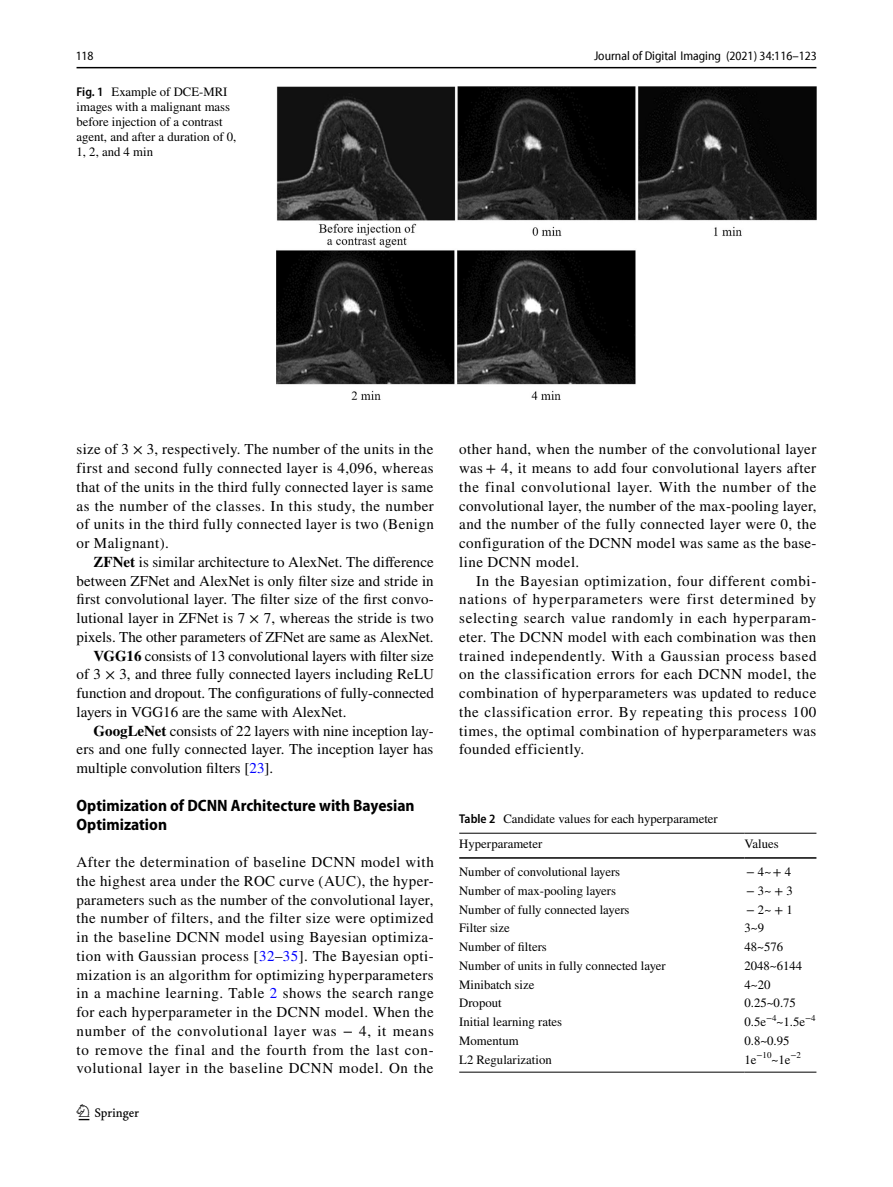
<style>
.page{position:relative;width:893px;height:1187px;background:#fff}
.page>*{position:absolute;margin:0;border:0;box-sizing:border-box;transform-origin:0 0}
.t1{font:22.5px "Springnew Regular 2";color:#000}
.t2{font:700 semi-condensed 16.5px/18.8px "Myriad Pro";color:#000}
.t3{font:15px/18.8px "STIX";letter-spacing:.005em;color:#000;text-align:justify}
.t4{font:12.75px/15px "STIX";color:#000}
.t5{font:semi-condensed 12.75px "Myriad Pro Unic";color:#000}
.t6{font:12.75px "Adv T Tc 488 b 0 e 6";color:#000}
.s1{font-family:"Myriad Pro";font-weight:600;font-stretch:semi-condensed}
.s2{font-weight:700}
.s3{color:#00f}
</style>
<div class="page">
<hr style="left:77px;top:67px;width:739px;height:1px;background:#000">
<img style="left:276px;top:87px;width:540px;height:312px">
<hr style="left:459px;top:832px;width:285px;height:1px;background:#000">
<hr style="left:459px;top:857px;width:285px;height:1px;background:#000">
<hr style="left:744px;top:832px;width:72px;height:1px;background:#000">
<hr style="left:744px;top:857px;width:72px;height:1px;background:#000">
<hr style="left:459px;top:1071px;width:285px;height:1px;background:#000">
<hr style="left:744px;top:1071px;width:72px;height:1px;background:#000">
<p class="t6" style="left:76px;top:51px;width:19px">118</p>
<p class="t5" style="left:594px;top:51px;width:224px">Journal of Digital Imaging (2021) 34:116–123</p>
<p class="t4" style="left:77px;top:85px;width:161px"><span class="s1">Fig. 1</span> Example of DCE-MRI images with a malignant mass before injection of a contrast agent, and after a duration of 0,<br>1, 2, and 4 min</p>
<p class="t3" style="left:77px;top:441px;width:359px">size of 3 × 3, respectively. The number of the units in the first and second fully connected layer is 4,096, whereas that of the units in the third fully connected layer is same as the number of the classes. In this study, the number of units in the third fully connected layer is two (Benign or Malignant).</p>
<p class="t3" style="left:94px;top:553px;width:342px"><span class="s2">ZFNet</span> is similar architecture to AlexNet. The difference</p>
<p class="t3" style="left:77px;top:572px;width:359px">between ZFNet and AlexNet is only filter size and stride in</p>
<p class="t3" style="left:77px;top:591px;width:359px">first convolutional layer. The filter size of the first convo-</p>
<p class="t3" style="left:77px;top:609px;width:359px">lutional layer in ZFNet is 7 × 7, whereas the stride is two</p>
<p class="t3" style="left:77px;top:628px;width:359px">pixels. The other parameters of ZFNet are same as AlexNet.</p>
<p class="t3" style="left:94px;top:647px;width:342px"><span class="s2">VGG16</span> consists of 13 convolutional layers with filter size</p>
<p class="t3" style="left:77px;top:666px;width:359px">of 3 × 3, and three fully connected layers including ReLU</p>
<p class="t3" style="left:77px;top:684px;width:359px">function and dropout. The configurations of fully-connected</p>
<p class="t3" style="left:77px;top:703px;width:271px">layers in VGG16 are the same with AlexNet.</p>
<p class="t3" style="left:94px;top:722px;width:342px"><span class="s2">GoogLeNet</span> consists of 22 layers with nine inception lay-</p>
<p class="t3" style="left:77px;top:741px;width:358px">ers and one fully connected layer. The inception layer has</p>
<p class="t3" style="left:77px;top:759px;width:198px">multiple convolution filters [<span class="s3">23</span>].</p>
<p class="t2" style="left:77px;top:796px;width:340px">Optimization of DCNN Architecture with Bayesian<br>Optimization</p>
<p class="t3" style="left:77px;top:853px;width:359px">After the determination of baseline DCNN model with the highest area under the ROC curve (AUC), the hyper&shy;parameters such as the number of the convolutional layer, the number of filters, and the filter size were optimized in the baseline DCNN model using Bayesian optimiza&shy;tion with Gaussian process [<span class="s3">32</span>–<span class="s3">35</span>]. The Bayesian opti&shy;mization is an algorithm for optimizing hyperparameters in a machine learning. Table <span class="s3">2</span> shows the search range for each hyperparameter in the DCNN model. When the number of the convolutional layer was − 4, it means to remove the final and the fourth from the last con&shy;volutional layer in the baseline DCNN model. On the</p>
<h1 class="t1" style="left:79px;top:1104px;width:62px">1 3</h1>
<p class="t3" style="left:459px;top:441px;width:359px">other hand, when the number of the convolutional layer was + 4, it means to add four convolutional layers after the final convolutional layer. With the number of the convolutional layer, the number of the max-pooling layer, and the number of the fully connected layer were 0, the configuration of the DCNN model was same as the base&shy;line DCNN model.</p>
<p class="t3" style="left:459px;top:572px;width:359px;text-indent:17px">In the Bayesian optimization, four different combi&shy;nations of hyperparameters were first determined by selecting search value randomly in each hyperparam&shy;eter. The DCNN model with each combination was then trained independently. With a Gaussian process based on the classification errors for each DCNN model, the combination of hyperparameters was updated to reduce the classification error. By repeating this process 100 times, the optimal combination of hyperparameters was founded efficiently.</p>
<p class="t4" style="left:459px;top:806px;width:260px;line-height:25.5px"><span class="s1">Table 2</span> Candidate values for each hyperparameter<br>Hyperparameter</p>
<p class="t4" style="left:744px;top:837px;width:36px">Values</p>
<p class="t4" style="left:459px;top:865px;width:162px">Number of convolutional layers</p>
<p class="t4" style="left:746px;top:865px;width:47px">− 4~+ 4</p>
<p class="t4" style="left:459px;top:884px;width:158px">Number of max-pooling layers</p>
<p class="t4" style="left:746px;top:884px;width:48px">− 3~ + 3</p>
<p class="t4" style="left:459px;top:902px;width:172px">Number of fully connected layers</p>
<p class="t4" style="left:746px;top:902px;width:48px">− 2~ + 1</p>
<p class="t4" style="left:459px;top:921px;width:52px">Filter size</p>
<p class="t4" style="left:744px;top:921px;width:21px">3~9</p>
<p class="t4" style="left:459px;top:940px;width:89px">Number of filters</p>
<p class="t4" style="left:744px;top:940px;width:40px">48~576</p>
<p class="t4" style="left:459px;top:958px;width:208px">Number of units in fully connected layer</p>
<p class="t4" style="left:744px;top:958px;width:59px">2048~6144</p>
<p class="t4" style="left:459px;top:977px;width:77px">Minibatch size</p>
<p class="t4" style="left:744px;top:977px;width:28px">4~20</p>
<p class="t4" style="left:459px;top:996px;width:44px">Dropout</p>
<p class="t4" style="left:744px;top:996px;width:53px">0.25~0.75</p>
<p class="t4" style="left:459px;top:1015px;width:104px">Initial learning rates</p>
<p class="t4" style="left:744px;top:1015px;width:73px">0.5e<sup>−4</sup>~1.5e<sup>−4</sup></p>
<p class="t4" style="left:459px;top:1033px;width:61px">Momentum</p>
<p class="t4" style="left:744px;top:1033px;width:47px">0.8~0.95</p>
<p class="t4" style="left:459px;top:1052px;width:94px">L2 Regularization</p>
<p class="t4" style="left:744px;top:1052px;width:58px">1e<sup>−10</sup>~1e<sup>−2</sup></p>
</div>
